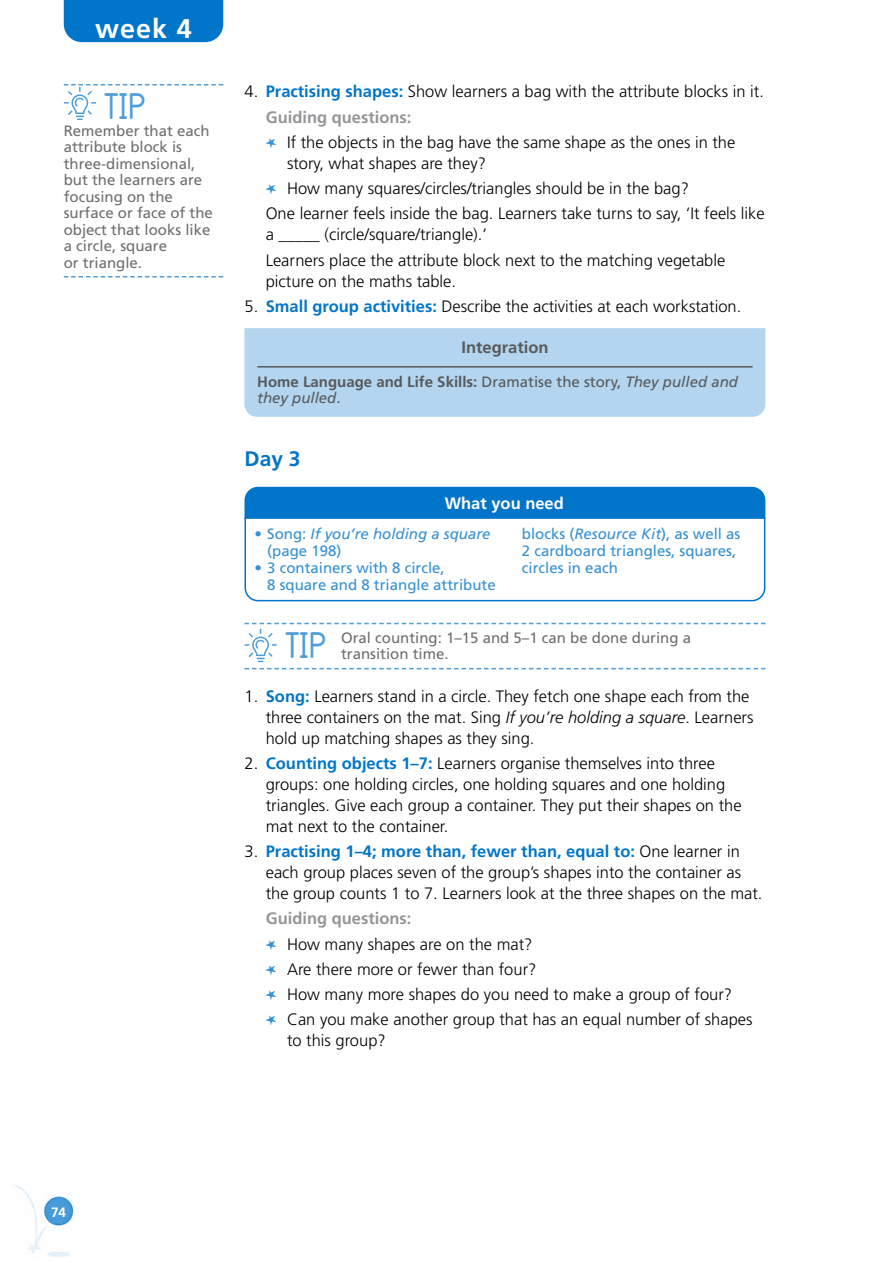
<style>
.page{position:relative;width:893px;height:1263px;background:#fff}
.page>*{position:absolute;margin:0;border:0;box-sizing:border-box;transform-origin:0 0}
.t1{font:43.5px "Teachers Pet";color:#4d9ed9}
.t2{font:700 27px "Frutiger LT Std";color:#fff}
.t3{font:700 21px "Frutiger LT Std";color:#0075c9}
.t4{font:300 16.5px/25.2px "Frutiger LT Std";color:#000}
.t5{font:700 16.5px "Frutiger LT Std";color:#58595b}
.t6{font:700 16.5px "Frutiger LT Std";color:#fff}
.t7{font:15px/16.5px "Frutiger LT Std";color:#6d6e71}
.t8{font:15px/17.2px "Frutiger LT Std";color:#3390d3}
.t9{font:700 15px/16.5px "Frutiger LT Std";color:#58595b}
.t10{font:italic 15px/17.2px "Frutiger LT Std";color:#3390d3}
.t11{font:700 13.5px "Frutiger LT Std";color:#fff}
.s1{font-weight:700;color:#0075c9}
.s2{font-weight:700;color:#939598}
.s3{font-family:"MTF Doodle";font-weight:400;color:#3390d3}
.s4{font-weight:400}
.s5{font-weight:400;font-style:italic}
.s6{font-style:normal}
.s7{font-style:italic}
</style>
<div class="page">
<div style="left:64px;top:0;width:159px;height:42px;background:#0075c9"></div>
<img style="left:13px;top:1185px;width:61px;height:72px">
<svg style="left:244px;top:668px;width:521px;height:1px"></svg>
<div style="left:244px;top:328px;width:521px;height:89px;background:#b3d5ef"></div>
<hr style="left:257px;top:366px;width:496px;height:2px;background:#58595b">
<div style="left:245px;top:487px;width:520px;height:42px;background:#0075c9;border-radius:13px"></div>
<div style="left:244px;top:487px;width:521px;height:43px;border:2px solid #0075c9;border-radius:13px"></div>
<svg style="left:244px;top:517px;width:522px;height:85px"></svg>
<svg style="left:244px;top:623px;width:521px;height:39px"></svg>
<svg style="left:64px;top:276px;width:159px;height:1px"></svg>
<svg style="left:64px;top:84px;width:159px;height:36px"></svg>
<h2 class="t2" style="left:95px;top:12px;width:98px">week 4</h2>
<h1 class="t1" style="left:105px;top:86px;width:41px">TIP</h1>
<p class="t7" style="left:64px;top:122px;width:151px">Remember that each attribute block is three-dimensional, but the learners are focusing on the surface or face of the object that looks like a circle, square<br>or triangle.</p>
<p class="t4" style="left:266px;top:79px;width:500px;text-indent:-21px">4. <span class="s1">Practising shapes:</span> Show learners a bag with the attribute blocks in it.<br><span class="s2">Guiding questions:<br></span><span class="s3">L</span> If the objects in the bag have the same shape as the ones in the</p>
<p class="t4" style="left:266px;top:151px;width:500px;text-indent:21px">story, what shapes are they?<br><span class="s3">L</span> How many squares/circles/triangles should be in the bag?<br>One learner feels inside the bag. Learners take turns to say, ‘It feels like</p>
<p class="t4" style="left:266px;top:222px;width:461px">a _____ (circle/square/triangle).’<br>Learners place the attribute block next to the matching vegetable</p>
<p class="t4" style="left:266px;top:269px;width:192px">picture on the maths table.</p>
<p class="t4" style="left:244px;top:294px;width:498px">5. <span class="s1">Small group activities:</span> Describe the activities at each workstation.</p>
<p class="t5" style="left:461px;top:338px;width:89px">Integration</p>
<p class="t9" style="left:257px;top:373px;width:482px">Home Language and Life Skills: <span class="s4">Dramatise the story,</span> <span class="s5">They pulled and they pulled</span><span class="s4">.</span></p>
<p class="t3" style="left:244px;top:447px;width:58px">Day 3</p>
<p class="t6" style="left:445px;top:494px;width:121px">What you need</p>
<p class="t10" style="left:267px;top:525px;width:225px;text-indent:-13px"><span class="s6">• Song:</span> If you’re holding a square <span class="s6">(page 198)</span></p>
<p class="t8" style="left:267px;top:559px;width:230px;text-indent:-13px">• 3 containers with 8 circle,<br>8 square and 8 triangle attribute</p>
<p class="t8" style="left:522px;top:525px;width:220px">blocks (<span class="s7">Resource Kit</span>), as well as<br>2 cardboard triangles, squares, circles in each</p>
<h1 class="t1" style="left:285px;top:625px;width:41px">TIP</h1>
<p class="t7" style="left:341px;top:629px;width:352px">Oral counting: 1–15 and 5–1 can be done during a transition time.</p>
<p class="t4" style="left:266px;top:686px;width:489px;line-height:21px;text-indent:-21px">1. <span class="s1">Song:</span> Learners stand in a circle. They fetch one shape each from the three containers on the mat. Sing <span class="s7">If you’re holding a square</span>. Learners hold up matching shapes as they sing.</p>
<p class="t4" style="left:266px;top:753px;width:477px;line-height:21px;text-indent:-21px">2. <span class="s1">Counting objects 1–7:</span> Learners organise themselves into three groups: one holding circles, one holding squares and one holding triangles. Give each group a container. They put their shapes on the mat next to the container.</p>
<p class="t4" style="left:266px;top:841px;width:498px;line-height:21px;text-indent:-21px">3. <span class="s1">Practising 1–4; more than, fewer than, equal to:</span> One learner in each group places seven of the group’s shapes into the container as the group counts 1 to 7. Learners look at the three shapes on the mat.</p>
<p class="t4" style="left:266px;top:906px;width:488px"><span class="s2">Guiding questions:<br></span><span class="s3">L</span> How many shapes are on the mat?<br><span class="s3">L</span> Are there more or fewer than four?<br><span class="s3">L</span> How many more shapes do you need to make a group of four?<br><span class="s3">L</span> Can you make another group that has an equal number of shapes</p>
<p class="t4" style="left:287px;top:1028px;width:100px">to this group?</p>
<p class="t11" style="left:51px;top:1204px;width:17px">74</p>
</div>
